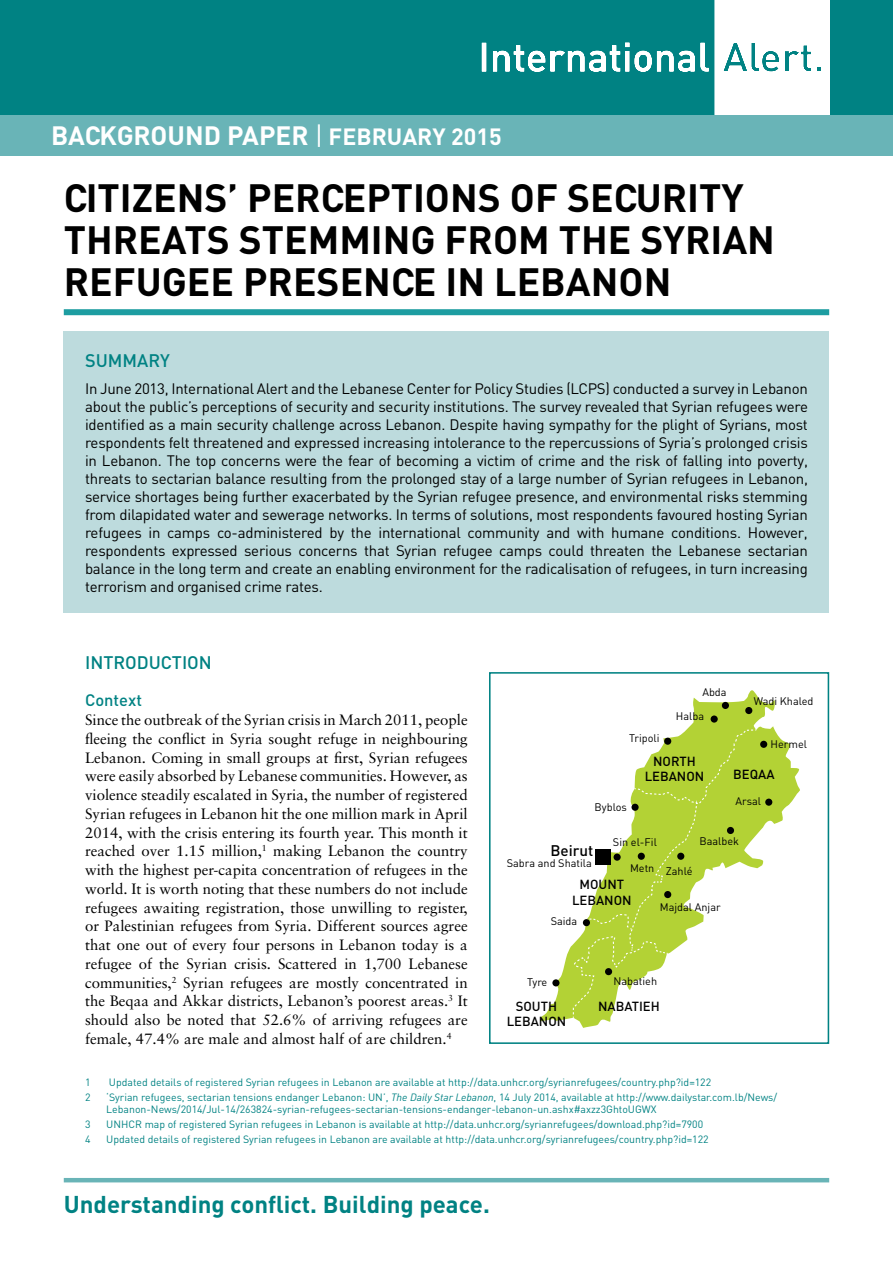
<style>
.page{position:relative;width:893px;height:1263px;background:#fff}
.page>*{position:absolute;margin:0;border:0;box-sizing:border-box;transform-origin:0 0}
.t1{font:700 39px/42px "DIN";color:#000}
.t2{font:700 26.25px "DIN";color:#fff}
.t3{font:700 24px "DIN";color:#008283}
.t4{font:700 23.25px "DIN";color:#fff}
.t5{font:500 18px "DIN";color:#008283}
.t6{font:500 16.5px "DIN";color:#008283}
.t7{font:500 15.3px "DIN";color:#000}
.t8{font:15px/18px "DIN";letter-spacing:-.015em;color:#000;text-align:justify}
.t9{font:15px/18.8px "Sabon";color:#000;text-align:justify}
.t10{font:500 13.05px/15.8px "DIN";color:#000;text-align:center}
.t11{font:10.95px "DIN";color:#000}
.t12{font:10.5px/12.6px "DIN";color:#008283}
.s1{font-weight:400}
.s2{font-size:23.25px}
.s3{font-style:italic}
</style>
<div class="page">
<hr style="left:64px;top:1178px;width:765px;height:4px;background:#69b4b7">
<div style="left:0;top:115px;width:893px;height:40px;background:#69b4b7"></div>
<div style="left:0;top:0;width:893px;height:115px;background:#008283"></div>
<div style="left:64px;top:309px;width:765px;height:6px;background:#1d9da1"></div>
<div style="left:715px;top:0;width:114px;height:115px;background:#fff"></div>
<svg style="left:482px;top:43px;width:227px;height:29px"></svg>
<div style="left:64px;top:331px;width:765px;height:282px;background:#bddbdd"></div>
<svg style="left:540px;top:690px;width:260px;height:338px"></svg>
<svg style="left:572px;top:729px;width:185px;height:289px"></svg>
<div style="left:631px;top:804px;width:8px;height:7px;background:#000;border-radius:50%"></div>
<div style="left:583px;top:919px;width:7px;height:7px;background:#000;border-radius:50%"></div>
<div style="left:552px;top:979px;width:7px;height:7px;background:#000;border-radius:50%"></div>
<div style="left:605px;top:968px;width:7px;height:7px;background:#000;border-radius:50%"></div>
<div style="left:677px;top:853px;width:7px;height:7px;background:#000;border-radius:50%"></div>
<div style="left:664px;top:891px;width:7px;height:7px;background:#000;border-radius:50%"></div>
<div style="left:638px;top:853px;width:7px;height:7px;background:#000;border-radius:50%"></div>
<div style="left:614px;top:853px;width:7px;height:8px;background:#000;border-radius:50%"></div>
<div style="left:727px;top:827px;width:7px;height:7px;background:#000;border-radius:50%"></div>
<div style="left:765px;top:799px;width:7px;height:7px;background:#000;border-radius:50%"></div>
<div style="left:760px;top:741px;width:7px;height:7px;background:#000;border-radius:50%"></div>
<div style="left:664px;top:738px;width:7px;height:7px;background:#000;border-radius:50%"></div>
<div style="left:711px;top:715px;width:7px;height:8px;background:#000;border-radius:50%"></div>
<div style="left:745px;top:707px;width:7px;height:7px;background:#000;border-radius:50%"></div>
<div style="left:722px;top:702px;width:7px;height:7px;background:#000;border-radius:50%"></div>
<div style="left:596px;top:849px;width:15px;height:15px;background:#000"></div>
<div style="left:489px;top:672px;width:340px;height:372px;border:2px solid #008283"></div>
<h2 class="t2" style="left:51px;top:118px;width:307px">BACKGROUND PAPER <span class="s1">|</span> <span class="s2">February</span></h2>
<h3 class="t4" style="left:451px;top:121px;width:52px">2015</h3>
<h1 class="t1" style="left:64px;top:176px;width:713px">CITIZENS’ PERCEPTIONS OF SECURITY<br>THREATS STEMMING FROM THE SYRIAN<br>REFUGEE PRESENCE IN LEBANON</h1>
<p class="t5" style="left:85px;top:349px;width:86px">SUMMARY</p>
<p class="t8" style="left:85px;top:379px;width:724px">In June 2013, International Alert and the Lebanese Center for Policy Studies (LCPS) conducted a survey in Lebanon about the public’s perceptions of security and security institutions. The survey revealed that Syrian refugees were identified as a main security challenge across Lebanon. Despite having sympathy for the plight of Syrians, most respondents felt threatened and expressed increasing intolerance to the repercussions of Syria’s prolonged crisis in Lebanon. The top concerns were the fear of becoming a victim of crime and the risk of falling into poverty, threats to sectarian balance resulting from the prolonged stay of a large number of Syrian refugees in Lebanon, service shortages being further exacerbated by the Syrian refugee presence, and environmental risks stemming from dilapidated water and sewerage networks. In terms of solutions, most respondents favoured hosting Syrian refugees in camps co-administered by the international community and with humane conditions. However, respondents expressed serious concerns that Syrian refugee camps could threaten the Lebanese sectarian balance in the long term and create an enabling environment for the radicalisation of refugees, in turn increasing terrorism and organised crime rates.</p>
<p class="t5" style="left:85px;top:651px;width:128px">INTRODUCTION</p>
<p class="t6" style="left:85px;top:690px;width:58px">Context</p>
<p class="t9" style="left:85px;top:710px;width:384px">Since the outbreak of the Syrian crisis in March 2011, people fleeing the conflict in Syria sought refuge in neighbouring Lebanon. Coming in small groups at first, Syrian refugees were easily absorbed by Lebanese communities. However, as violence steadily escalated in Syria, the number of registered Syrian refugees in Lebanon hit the one million mark in April 2014, with the crisis entering its fourth year. This month it reached over 1.15 million,<sup>1</sup> making Lebanon the country with the highest per-capita concentration of refugees in the world. It is worth noting that these numbers do not include refugees awaiting registration, those unwilling to register, or Palestinian refugees from Syria. Different sources agree that one out of every four persons in Lebanon today is a refugee of the Syrian crisis. Scattered in 1,700 Lebanese communities,<sup>2</sup> Syrian refugees are mostly concentrated in the Beqaa and Akkar districts, Lebanon’s poorest areas.<sup>3</sup> It should also be noted that 52.6% of arriving refugees are female, 47.4% are male and almost half of are children.<sup>4</sup></p>
<p class="t12" style="left:85px;top:1076px;width:7px">1</p>
<p class="t12" style="left:109px;top:1076px;width:604px">Updated details of registered Syrian refugees in Lebanon are available at http://data.unhcr.org/syrianrefugees/country.php?id=122</p>
<p class="t12" style="left:85px;top:1090px;width:7px">2</p>
<p class="t12" style="left:106px;top:1090px;width:672px">‘Syrian refugees, sectarian tensions endanger Lebanon: UN’, <span class="s3">The Daily Star Lebanon</span>, 14 July 2014, available at http://www.dailystar.com.lb/News/<br>Lebanon-News/2014/Jul-14/263824-syrian-refugees-sectarian-tensions-endanger-lebanon-un.ashx#axzz3GhtoUGWX</p>
<p class="t12" style="left:85px;top:1118px;width:7px">3</p>
<p class="t12" style="left:106px;top:1118px;width:598px">UNHCR map of registered Syrian refugees in Lebanon is available at http://data.unhcr.org/syrianrefugees/download.php?id=7900</p>
<p class="t12" style="left:85px;top:1132px;width:7px">4</p>
<p class="t12" style="left:106px;top:1132px;width:604px">Updated details of registered Syrian refugees in Lebanon are available at http://data.unhcr.org/syrianrefugees/country.php?id=122</p>
<p class="t11" style="left:702px;top:685px;width:26px">Abda</p>
<p class="t11" style="left:754px;top:694px;width:61px">Wadi Khaled</p>
<p class="t11" style="left:771px;top:737px;width:38px">Hermel</p>
<p class="t11" style="left:676px;top:709px;width:30px">Halba</p>
<p class="t11" style="left:629px;top:731px;width:32px">Tripoli</p>
<p class="t10" style="left:645px;top:752px;width:61px">NORTH<br>LEBANON</p>
<p class="t10" style="left:733px;top:766px;width:43px">BEQAA</p>
<p class="t11" style="left:736px;top:794px;width:27px">Arsal</p>
<p class="t11" style="left:595px;top:800px;width:34px">Byblos</p>
<p class="t11" style="left:699px;top:834px;width:41px">Baalbek</p>
<p class="t11" style="left:613px;top:835px;width:45px">Sin el-Fil</p>
<p class="t7" style="left:550px;top:840px;width:44px">Beirut</p>
<p class="t11" style="left:507px;top:856px;width:87px">Sabra and Shatila</p>
<p class="t11" style="left:630px;top:861px;width:26px">Metn</p>
<p class="t11" style="left:666px;top:864px;width:28px">Zahlé</p>
<p class="t11" style="left:660px;top:900px;width:62px">Majdal Anjar</p>
<p class="t10" style="left:572px;top:876px;width:61px">MOUNT<br>LEBANON</p>
<p class="t11" style="left:551px;top:914px;width:28px">Saida</p>
<p class="t11" style="left:527px;top:975px;width:22px">Tyre</p>
<p class="t11" style="left:614px;top:974px;width:45px">Nabatieh</p>
<p class="t10" style="left:507px;top:998px;width:61px">SOUTH<br>LEBANON</p>
<p class="t10" style="left:598px;top:998px;width:63px">NABATIEH</p>
<h3 class="t3" style="left:64px;top:1188px;width:428px">Understanding conflict. Building peace.</h3>
</div>
